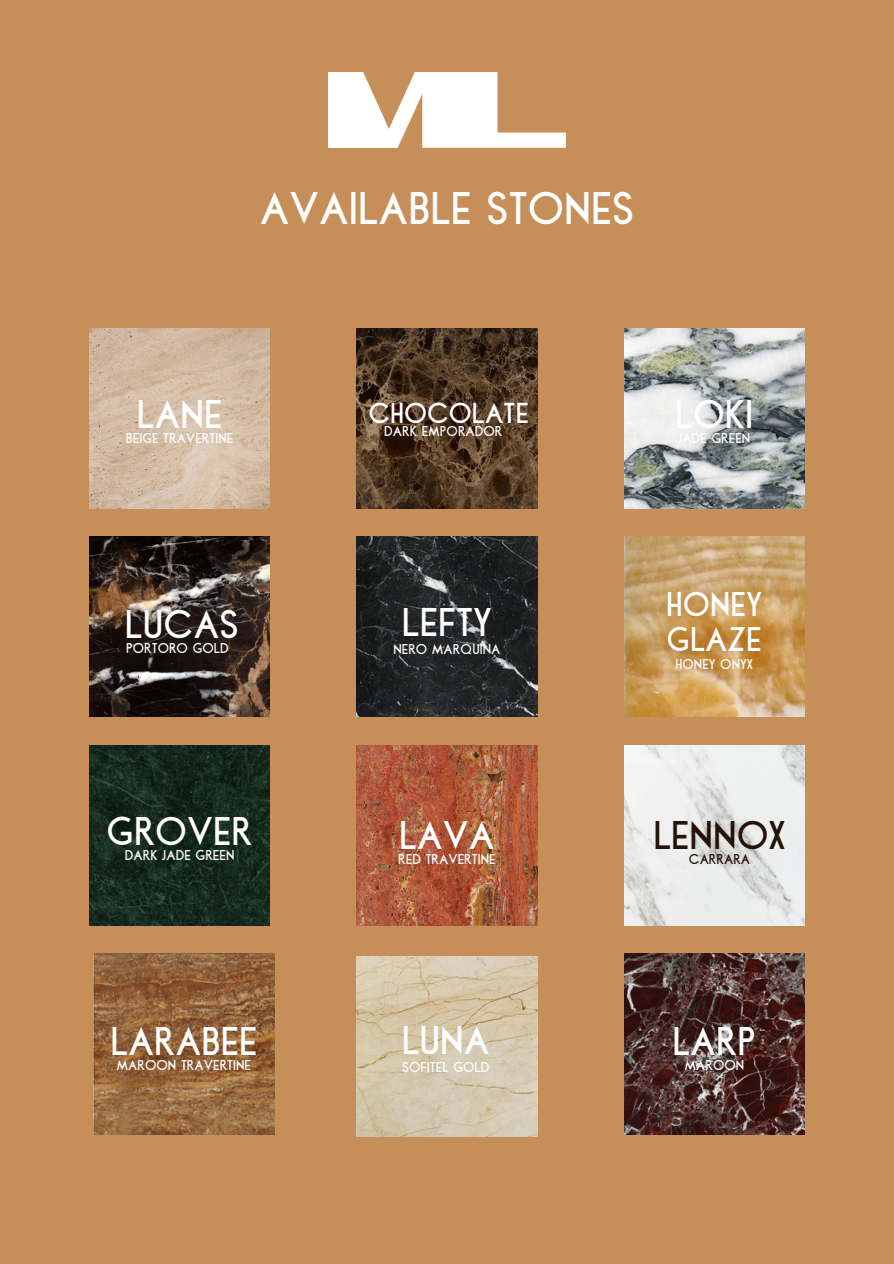
<style>
.page{position:relative;width:894px;height:1264px;background:#fff}
.page>*{position:absolute;margin:0;border:0;box-sizing:border-box;transform-origin:0 0}
.t1{font:700 48px "Sinclaire";color:#fff}
.t2{font:700 42px "Sinclaire";color:#fff}
.t3{font:700 42px "Sinclaire";color:#241308}
.t4{font:700 36px/34.8px "Sinclaire";color:#fff}
.t5{font:700 30.3px "Sinclaire";color:#fff}
.t6{font:700 15px "Sinclaire";color:#fff}
.t7{font:700 15px "Sinclaire";color:#241308}
</style>
<div class="page">
<div style="left:0;top:0;width:893px;height:1263px;background:#c68f59"></div>
<img style="left:89px;top:328px;width:181px;height:180px">
<img style="left:356px;top:328px;width:181px;height:180px">
<img style="left:624px;top:328px;width:180px;height:180px">
<img style="left:89px;top:536px;width:181px;height:181px">
<img style="left:356px;top:536px;width:181px;height:181px">
<img style="left:624px;top:536px;width:180px;height:181px">
<img style="left:89px;top:745px;width:181px;height:180px">
<img style="left:356px;top:745px;width:181px;height:180px">
<img style="left:624px;top:745px;width:180px;height:180px">
<img style="left:94px;top:953px;width:180px;height:181px">
<img style="left:356px;top:956px;width:181px;height:180px">
<img style="left:624px;top:953px;width:180px;height:181px">
<img style="left:328px;top:73px;width:237px;height:74px">
<h1 class="t1" style="left:260px;top:185px;width:375px">AVAILABLE STONES</h1>
<h5 class="t2" style="left:137px;top:393px;width:87px">LANE</h5>
<p class="t6" style="left:126px;top:430px;width:109px">BEIGE TRAVERTINE</p>
<p class="t2" style="left:125px;top:603px;width:115px">LUCAS</p>
<h2 class="t6" style="left:126px;top:640px;width:104px">PORTORO GOLD</h2>
<h3 class="t2" style="left:107px;top:810px;width:147px">GROVER</h3>
<p class="t6" style="left:125px;top:848px;width:111px">DARK JADE GREEN</p>
<h5 class="t2" style="left:110px;top:1020px;width:149px">LARABEE</h5>
<p class="t6" style="left:117px;top:1058px;width:136px">MAROON TRAVERTINE</p>
<p class="t5" style="left:368px;top:398px;width:162px">CHOCOLATE</p>
<p class="t6" style="left:384px;top:423px;width:120px">DARK EMPORADOR</p>
<h2 class="t2" style="left:402px;top:601px;width:92px">LEFTY</h2>
<h5 class="t6" style="left:393px;top:642px;width:109px">NERO MARQUINA</h5>
<h5 class="t2" style="left:399px;top:814px;width:97px">LAVA</h5>
<p class="t6" style="left:398px;top:851px;width:99px">RED TRAVERTINE</p>
<h4 class="t2" style="left:401px;top:1019px;width:89px">LUNA</h4>
<h5 class="t6" style="left:402px;top:1059px;width:89px">SOFITEL GOLD</h5>
<p class="t2" style="left:675px;top:393px;width:80px">LOKI</p>
<h2 class="t6" style="left:678px;top:430px;width:74px">JADE GREEN</h2>
<p class="t4" style="left:666px;top:586px;width:98px">HONEY<br>GLAZE</p>
<h2 class="t6" style="left:675px;top:656px;width:79px">HONEY ONYX</h2>
<p class="t3" style="left:653px;top:814px;width:134px">LENNOX</p>
<p class="t7" style="left:688px;top:851px;width:63px">CARRARA</p>
<h2 class="t2" style="left:672px;top:1020px;width:85px">LARP</h2>
<p class="t6" style="left:684px;top:1058px;width:61px">MAROON</p>
</div>
